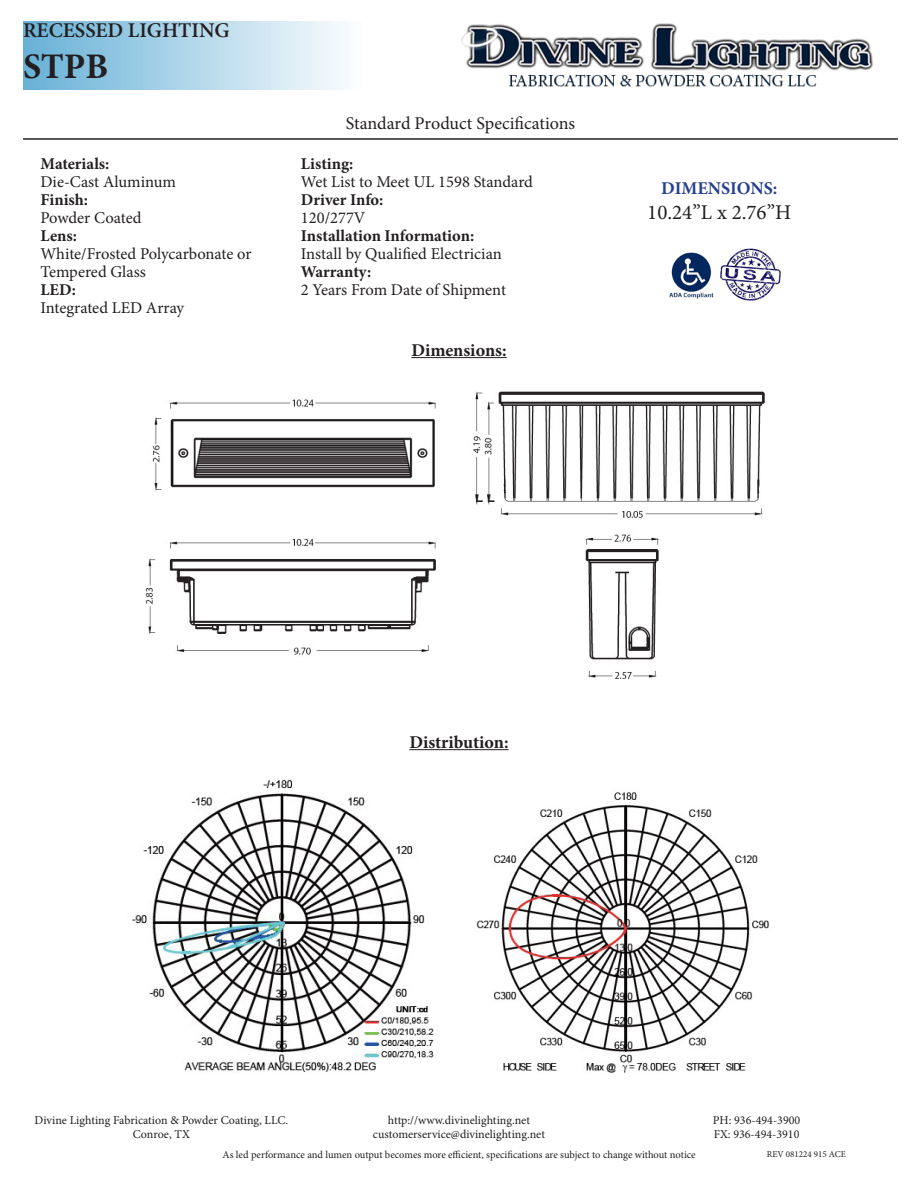
<style>
.page{position:relative;width:918px;height:1188px;background:#fff}
.page>*{position:absolute;margin:0;border:0;box-sizing:border-box;transform-origin:0 0}
.t1{font:700 36px "Minion Pro";color:#231f20}
.t2{font:600 21px "Minion Pro";color:#231f20}
.t3{font:21px "Minion Pro";color:#231f20}
.t4{font:18px "Minion Pro";color:#231f20}
.t5{font:700 18px "Minion Pro";color:#231f20}
.t6{font:700 18px "Minion Pro";color:#253f8e}
.t7{font:16.5px "Minion Pro";color:#231f20}
.t8{font:700 16.5px "Minion Pro";color:#231f20}
.t9{font:12px "Minion Pro";color:#231f20}
.t10{font:10.5px "Minion Pro";letter-spacing:-.005em;color:#231f20}
.t11{font:9px "Minion Pro";color:#231f20}
</style>
<div class="page">
<div style="left:23px;top:22px;width:413px;height:68px;background:linear-gradient(to right,#6bb3d8,#fff)"></div>
<hr style="left:23px;top:138px;width:875px;height:2px;background:#231f20">
<img style="left:669px;top:249px;width:112px;height:52px">
<img style="left:461px;top:23px;width:412px;height:64px">
<img style="left:132px;top:780px;width:637px;height:293px">
<hr style="left:409px;top:749px;width:100px;height:1px;background:#231f20">
<img style="left:145px;top:391px;width:620px;height:288px">
<hr style="left:411px;top:357px;width:96px;height:1px;background:#231f20">
<p class="t2" style="left:23px;top:16px;width:208px">RECESSED LIGHTING</p>
<p class="t1" style="left:23px;top:41px;width:87px">STPB</p>
<p class="t8" style="left:40px;top:152px;width:70px">Materials:</p>
<p class="t7" style="left:40px;top:170px;width:137px">Die-Cast Aluminum</p>
<p class="t8" style="left:40px;top:188px;width:49px">Finish:</p>
<p class="t7" style="left:40px;top:206px;width:103px">Powder Coated</p>
<p class="t8" style="left:40px;top:224px;width:38px">Lens:</p>
<p class="t7" style="left:40px;top:242px;width:213px">White/Frosted Polycarbonate or</p>
<p class="t7" style="left:40px;top:260px;width:107px">Tempered Glass</p>
<p class="t8" style="left:40px;top:278px;width:37px">LED:</p>
<p class="t7" style="left:40px;top:296px;width:145px">Integrated LED Array</p>
<p class="t4" style="left:346px;top:111px;width:231px">Standard Product Specifications</p>
<p class="t8" style="left:301px;top:152px;width:54px">Listing:</p>
<p class="t7" style="left:301px;top:170px;width:234px">Wet List to Meet UL 1598 Standard</p>
<p class="t8" style="left:301px;top:188px;width:84px">Driver Info:</p>
<p class="t7" style="left:301px;top:206px;width:66px">120/277V</p>
<p class="t8" style="left:301px;top:224px;width:175px">Installation Information:</p>
<p class="t7" style="left:301px;top:242px;width:202px">Install by Qualified Electrician</p>
<p class="t8" style="left:301px;top:260px;width:72px">Warranty:</p>
<p class="t7" style="left:301px;top:278px;width:207px">2 Years From Date of Shipment</p>
<p class="t5" style="left:411px;top:337px;width:97px">Dimensions:</p>
<p class="t6" style="left:661px;top:175px;width:118px">DIMENSIONS:</p>
<p class="t3" style="left:647px;top:198px;width:146px">10.24”L x 2.76”H</p>
<p class="t5" style="left:409px;top:729px;width:101px">Distribution:</p>
<p class="t9" style="left:35px;top:1112px;width:255px">Divine Lighting Fabrication &amp; Powder Coating, LLC.</p>
<p class="t9" style="left:133px;top:1127px;width:59px">Conroe, TX</p>
<p class="t9" style="left:388px;top:1112px;width:144px">http://www.divinelighting.net</p>
<p class="t9" style="left:373px;top:1127px;width:174px">customerservice@divinelighting.net</p>
<p class="t9" style="left:713px;top:1112px;width:89px">PH: 936-494-3900</p>
<p class="t9" style="left:714px;top:1127px;width:87px">FX: 936-494-3910</p>
<p class="t10" style="left:223px;top:1148px;width:475px">As led performance and lumen output becomes more efficient, specifications are subject to change without notice</p>
<p class="t11" style="left:767px;top:1148px;width:80px">REV 081224 915 ACE</p>
</div>
